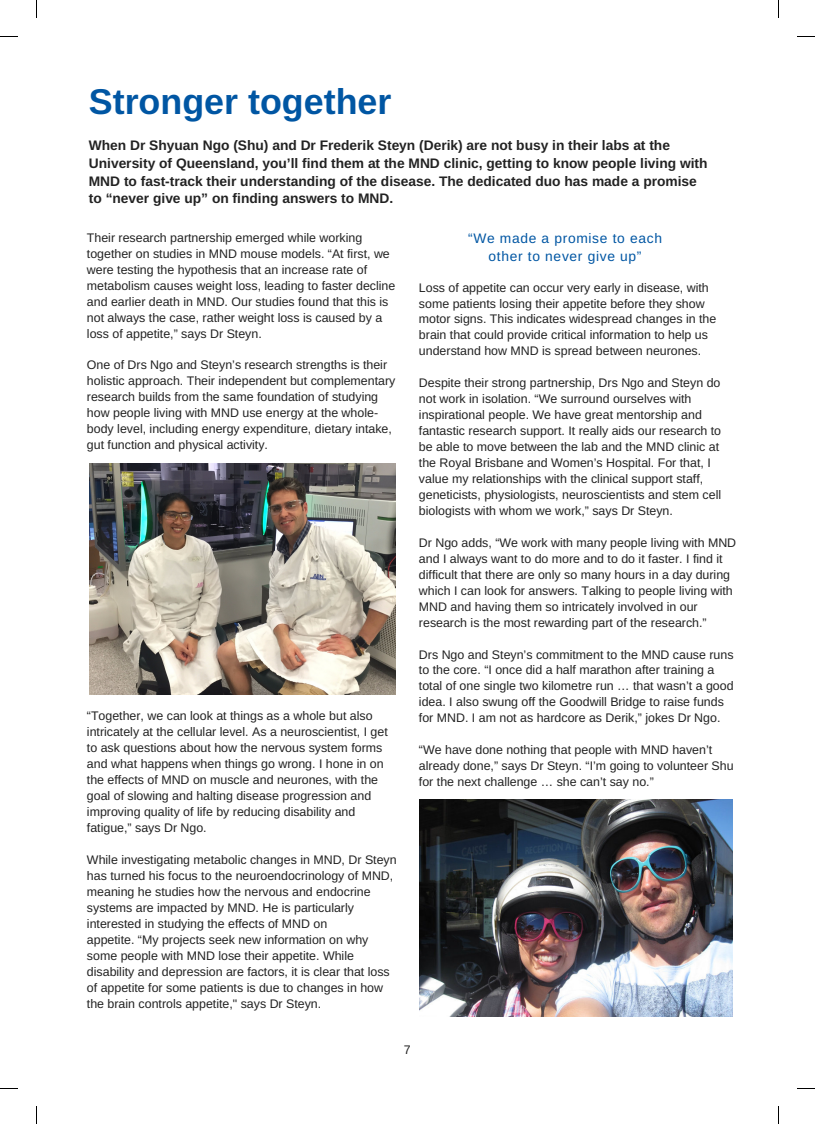
<style>
.page{position:relative;width:815px;height:1124px;background:#fff}
.page>*{position:absolute;margin:0;border:0;box-sizing:border-box;transform-origin:0 0}
.t1{font:700 35.88px "Arimo";color:#0056a3}
.t2{font:700 13.75px/17.9px "Arimo";color:#222}
.t3{font:13.75px/17.9px "Arimo";letter-spacing:.05em;color:#0056a3;text-align:center}
.t4{font:12.38px/16px "Arimo";color:#222}
.s1{font-family:"Liberation Sans"}
</style>
<div class="page">
<img style="left:90px;top:463px;width:306px;height:231px">
<img style="left:419px;top:799px;width:313px;height:217px">
<svg style="left:36px;top:0;width:1px;height:18px"></svg>
<svg style="left:0;top:36px;width:18px;height:1px"></svg>
<svg style="left:778px;top:0;width:1px;height:18px"></svg>
<svg style="left:797px;top:36px;width:18px;height:1px"></svg>
<svg style="left:778px;top:1106px;width:1px;height:17px"></svg>
<svg style="left:36px;top:1106px;width:1px;height:17px"></svg>
<h1 class="t1" style="left:89px;top:81px;width:304px">Stronger together</h1>
<p class="t2" style="left:89px;top:136px;width:620px">When Dr Shyuan Ngo (Shu) and Dr Frederik Steyn (Derik) are not busy in their labs at the University of Queensland, you’ll find them at the MND clinic, getting to know people living with MND to fast-track their understanding of the disease. The dedicated duo has made a promise to “never give up” on finding answers to MND.</p>
<p class="t4" style="left:87px;top:229px;width:310px">Their research partnership emerged while working together on studies in MND mouse models. “At first, we were testing the hypothesis that an increase rate of metabolism causes weight loss, leading to faster decline and earlier death in MND. Our studies found that this is not always the case, rather weight loss is caused by a loss of appetite,” says Dr Steyn.</p>
<p class="t4" style="left:87px;top:357px;width:310px">One of Drs Ngo and Steyn’s research strengths is their holistic approach. Their independent but complementary research builds from the same foundation of studying how people living with MND use energy at the whole&shy;body level, including energy expenditure, dietary intake, gut function and physical activity.</p>
<p class="t3" style="left:468px;top:229px;width:195px">“We made a promise to each other to never give up”</p>
<p class="t4" style="left:419px;top:279px;width:299px">Loss of appetite can occur very early in disease, with some patients losing their appetite before they show motor signs. This indicates widespread changes in the brain that could provide critical information to help us understand how MND is spread between neurones.</p>
<p class="t4" style="left:419px;top:375px;width:304px">Despite their strong partnership, Drs Ngo and Steyn do not work in isolation. “We surround ourselves with inspirational people. We have great mentorship and fantastic research support. It really aids our research to be able to move between the lab and the MND clinic at the Royal Brisbane and Women’s Hospital. For that, I value my relationships with the clinical support staff, geneticists, physiologists, neuroscientists and stem cell biologists with whom we work,” says Dr Steyn.</p>
<p class="t4" style="left:419px;top:534px;width:319px">Dr Ngo adds, “We work with many people living with MND and I always want to do more and to do it faster. I find it difficult that there are only so many hours in a day during which I can look for answers. Talking to people living with MND and having them so intricately involved in our research is the most rewarding part of the research.”</p>
<p class="t4" style="left:419px;top:646px;width:316px">Drs Ngo and Steyn’s commitment to the MND cause runs to the core. “I once did a half marathon after training a total of one single two kilometre run <span class="s1">…</span> that wasn’t a good idea. I also swung off the Goodwill Bridge to raise funds for MND. I am not as hardcore as Derik,” jokes Dr Ngo.</p>
<p class="t4" style="left:419px;top:741px;width:316px">“We have done nothing that people with MND haven’t already done,” says Dr Steyn. “I’m going to volunteer Shu for the next challenge <span class="s1">…</span> she can’t say no.”</p>
<p class="t4" style="left:87px;top:708px;width:302px">“Together, we can look at things as a whole but also intricately at the cellular level. As a neuroscientist, I get to ask questions about how the nervous system forms and what happens when things go wrong. I hone in on the effects of MND on muscle and neurones, with the goal of slowing and halting disease progression and improving quality of life by reducing disability and fatigue,” says Dr Ngo.</p>
<p class="t4" style="left:87px;top:851px;width:311px">While investigating metabolic changes in MND, Dr Steyn has turned his focus to the neuroendocrinology of MND, meaning he studies how the nervous and endocrine systems are impacted by MND. He is particularly interested in studying the effects of MND on<br>appetite. “My projects seek new information on why some people with MND lose their appetite. While disability and depression are factors, it is clear that loss of appetite for some patients is due to changes in how the brain controls appetite," says Dr Steyn.</p>
<p class="t4" style="left:404px;top:1041px;width:8px">7</p>
</div>
